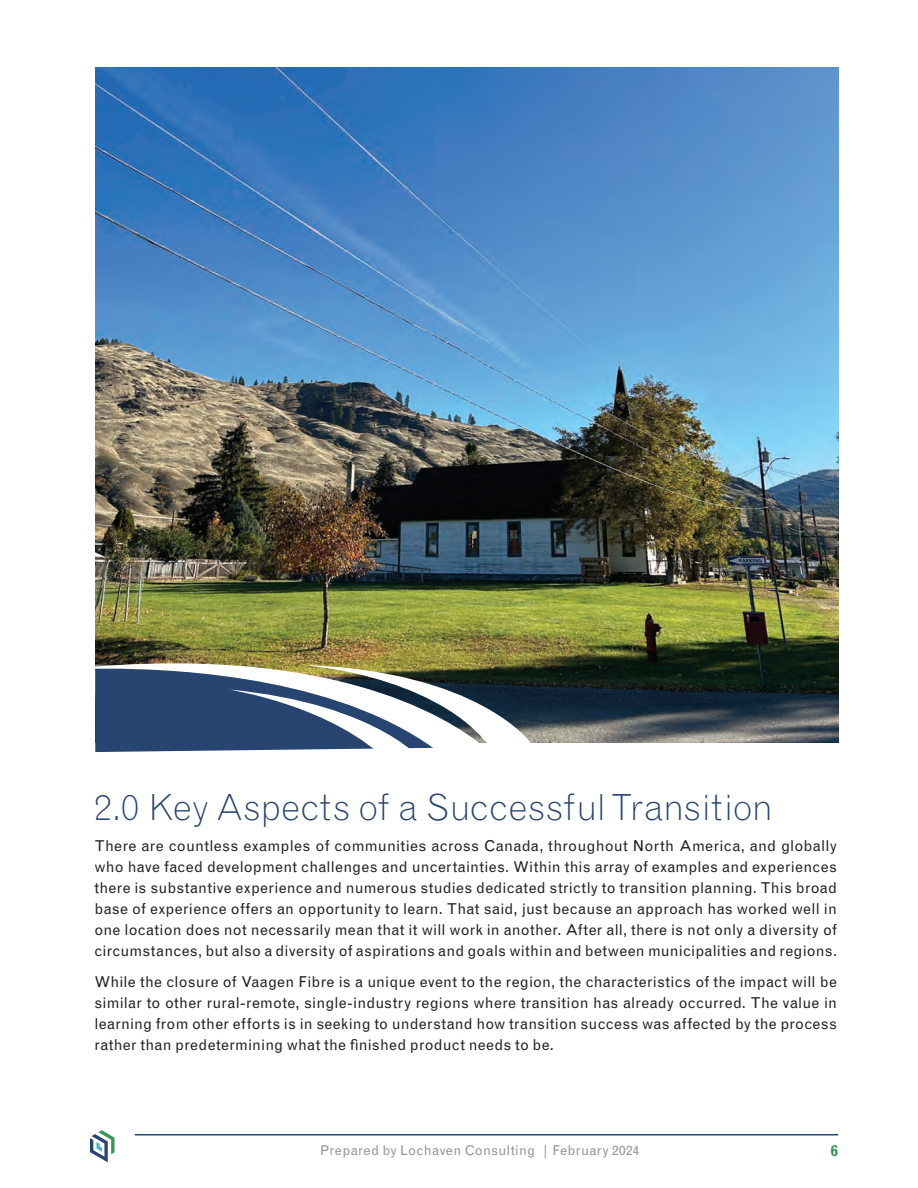
<style>
.page{position:relative;width:918px;height:1188px;background:#fff}
.page>*{position:absolute;margin:0;border:0;box-sizing:border-box;transform-origin:0 0}
.Section_Header{font:300 36px "Grotesque MT Std";color:#274570}
.t1{font:15px/21px "Grotesque MT Std";letter-spacing:.015em;color:#231f20;text-align:justify}
.t2{font:700 15px "Grotesque MT Std";color:#359857}
.t3{font:13.5px "Grotesque MT Std";letter-spacing:.02em;color:#939598}
</style>
<div class="page">
<img style="left:96px;top:68px;width:742px;height:675px">
<svg style="left:95px;top:663px;width:436px;height:89px"></svg>
<hr style="left:135px;top:1134px;width:703px;height:2px;background:#274570">
<svg style="left:90px;top:1130px;width:25px;height:32px"></svg>
<p class="Section_Header" style="left:94px;top:786px;width:680px">2.0 Key Aspects of a Successful Transition</p>
<p class="t1" style="left:94px;top:835px;width:744px">There are countless examples of communities across Canada, throughout North America, and globally who have faced development challenges and uncertainties. Within this array of examples and experiences there is substantive experience and numerous studies dedicated strictly to transition planning. This broad base of experience offers an opportunity to learn. That said, just because an approach has worked well in one location does not necessarily mean that it will work in another. After all, there is not only a diversity of circumstances, but also a diversity of aspirations and goals within and between municipalities and regions.</p>
<p class="t1" style="left:94px;top:971px;width:744px">While the closure of Vaagen Fibre is a unique event to the region, the characteristics of the impact will be similar to other rural-remote, single-industry regions where transition has already occurred. The value in learning from other efforts is in seeking to understand how transition success was affected by the process rather than predetermining what the finished product needs to be.</p>
<p class="t3" style="left:320px;top:1143px;width:321px">Prepared by Lochaven Consulting | February 2024</p>
<p class="t2" style="left:831px;top:1142px;width:9px">6</p>
</div>
